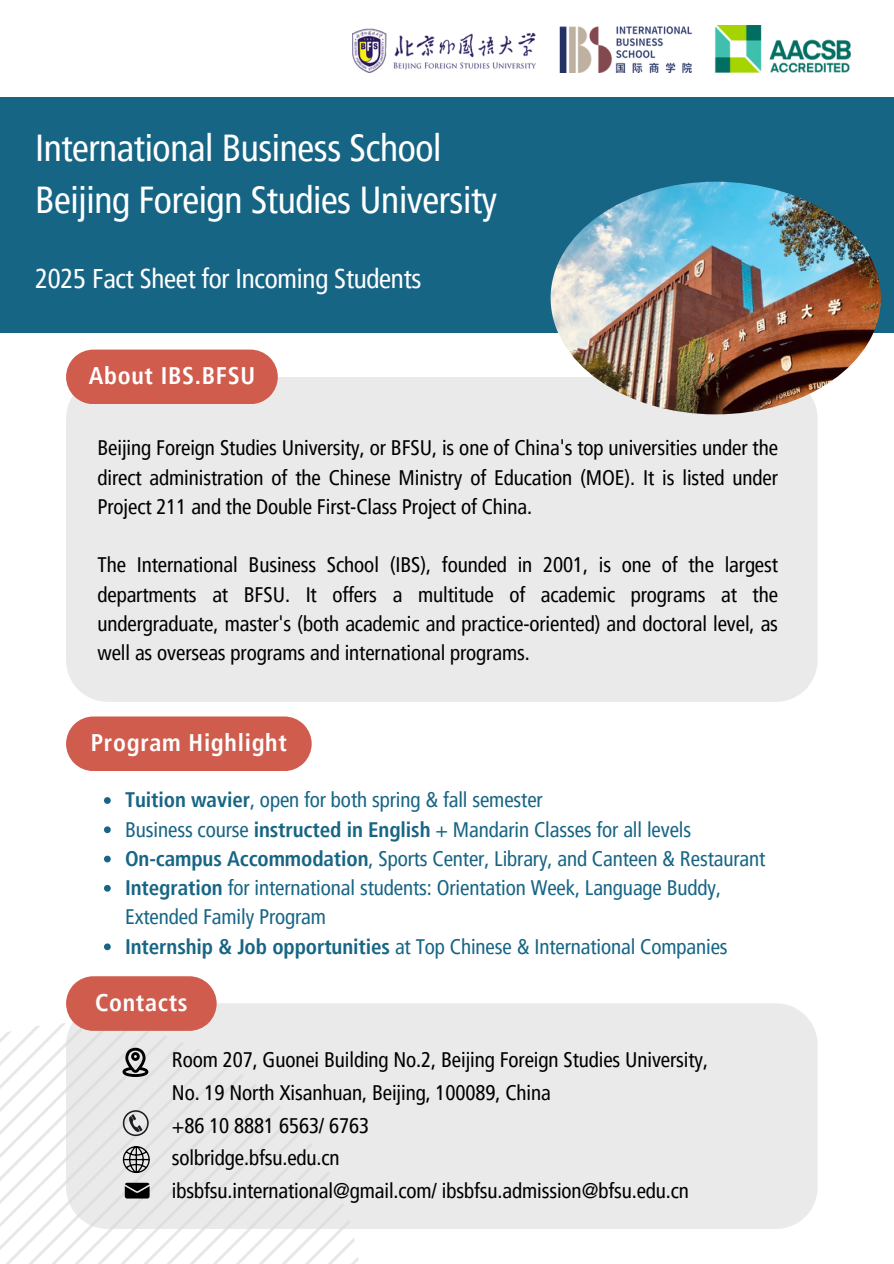
<style>
.page{position:relative;width:894px;height:1264px;background:#fff}
.page>*{position:absolute;margin:0;border:0;box-sizing:border-box;transform-origin:0 0}
.t1{font:condensed 37.5px/51.8px "Frutiger LT Pro";letter-spacing:-.01em;color:#fff}
.t2{font:condensed 27px "Frutiger LT Pro";letter-spacing:-.01em;color:#fff}
.t3{font:700 condensed 24px "Frutiger LT Pro";letter-spacing:.03em;color:#fff}
.t4{font:condensed 21px/29.2px "Frutiger LT Pro";letter-spacing:-.005em;color:#000;text-align:justify}
.t5{font:condensed 21px/29.2px "Frutiger LT Pro";letter-spacing:-.005em;color:#176585}
.s1{font-weight:700}
</style>
<div class="page">
<div style="left:66px;top:377px;width:751px;height:325px;background:#eaeaea"></div>
<div style="left:0;top:98px;width:893px;height:235px;background:#176585"></div>
<img style="left:353px;top:26px;width:497px;height:46px">
<svg style="left:66px;top:349px;width:211px;height:55px;background:#d26558"></svg>
<div style="left:66px;top:716px;width:245px;height:55px;background:#d05c4e"></div>
<img style="left:550px;top:182px;width:330px;height:232px;border-radius:50%">
<div style="left:358px;top:1003px;width:459px;height:225px;background:#eaeaea"></div>
<svg style="left:104px;top:797px;width:7px;height:6px"></svg>
<svg style="left:104px;top:826px;width:7px;height:7px"></svg>
<svg style="left:104px;top:855px;width:7px;height:7px"></svg>
<svg style="left:104px;top:884px;width:7px;height:7px"></svg>
<svg style="left:104px;top:943px;width:7px;height:7px"></svg>
<svg style="left:0;top:976px;width:358px;height:287px"></svg>
<p class="t1" style="left:35px;top:122px;width:463px">International Business School<br>Beijing Foreign Studies University</p>
<p class="t2" style="left:35px;top:261px;width:388px">2025 Fact Sheet for Incoming Students</p>
<h1 class="t3" style="left:89px;top:361px;width:168px">About IBS.BFSU</h1>
<p class="t4" style="left:97px;top:433px;width:682px">Beijing Foreign Studies University, or BFSU, is one of China's top universities under the direct administration of the Chinese Ministry of Education (MOE). It is listed under Project 211 and the Double First-Class Project of China.</p>
<p class="t4" style="left:97px;top:550px;width:682px">The International Business School (IBS), founded in 2001, is one of the largest departments at BFSU. It offers a multitude of academic programs at the undergraduate, master's (both academic and practice-oriented) and doctoral level, as well as overseas programs and international programs.</p>
<h2 class="t3" style="left:91px;top:728px;width:198px">Program Highlight</h2>
<p class="t5" style="left:125px;top:785px;width:641px"><span class="s1">Tuition wavier</span>, open for both spring &amp; fall semester<br>Business course <span class="s1">instructed in English</span> + Mandarin Classes for all levels <span class="s1">On-campus Accommodation</span>, Sports Center, Library, and Canteen &amp; Restaurant <span class="s1">Integration</span> for international students: Orientation Week, Language Buddy, Extended Family Program<br><span class="s1">Internship &amp; Job opportunities</span> at Top Chinese &amp; International Companies</p>
<p class="t3" style="left:95px;top:988px;width:94px">Contacts</p>
<h3 class="t4" style="left:172px;top:1045px;width:537px">Room 207, Guonei Building No.2, Beijing Foreign Studies University,</h3>
<p class="t4" style="left:172px;top:1077px;width:380px">No. 19 North Xisanhuan, Beijing, 100089, China</p>
<p class="t4" style="left:172px;top:1110px;width:199px">+86 10 8881 6563/ 6763</p>
<h3 class="t4" style="left:172px;top:1143px;width:169px">solbridge.bfsu.edu.cn</h3>
<p class="t4" style="left:172px;top:1175px;width:518px">ibsbfsu.international@gmail.com/ ibsbfsu.admission@bfsu.edu.cn</p>
</div>
